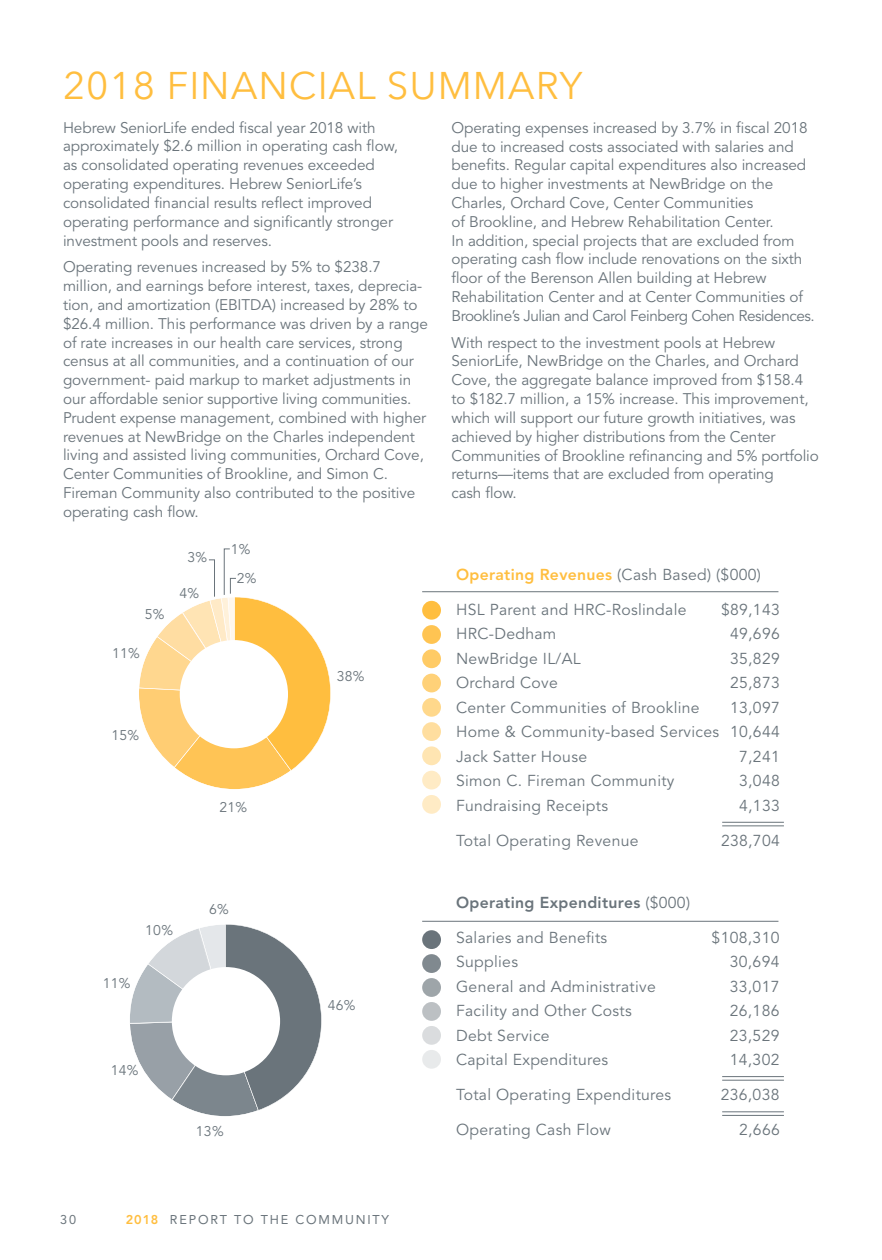
<style>
.page{position:relative;width:882px;height:1260px;background:#fff}
.page>*{position:absolute;margin:0;border:0;box-sizing:border-box;transform-origin:0 0}
.t1{font:38.5px "Avenir Next";letter-spacing:.025em;color:#ffbe3f}
.Sidebar_w__Picture{font:15.75px "Avenir";letter-spacing:.02em;color:#6a747b}
.Sidebar_w__Picture-2{font:800 15.75px "Avenir";letter-spacing:.02em;color:#ffbe3f}
.Sidebar_w__Picture-3{font:800 15.75px "Avenir";letter-spacing:.02em;color:#6a747b}
.t2{font:15.4px/18.9px "Avenir";letter-spacing:-.005em;color:#6a747b}
.Sidebar_w__Picture-4{font:14px "Avenir";letter-spacing:.02em;color:#6a747b}
.t3{font:12.6px "Avenir";letter-spacing:.14em;color:#6a747b}
.s1{font-weight:400;color:#6a747b}
.s2{font-weight:400}
.s3{font-weight:800;color:#ffbe3f}
</style>
<div class="page">
<svg style="left:139px;top:548px;width:192px;height:242px"></svg>
<div style="left:180px;top:640px;width:108px;height:108px;background:#fff;border-radius:50%"></div>
<div style="left:422px;top:601px;width:19px;height:19px;background:#ffbe3f;border-radius:50%"></div>
<svg style="left:422px;top:698px;width:19px;height:19px"></svg>
<div style="left:422px;top:771px;width:19px;height:19px;background:#ffebc5;border-radius:50%"></div>
<div style="left:422px;top:795px;width:19px;height:19px;background:#ffebc5;border-radius:50%"></div>
<svg style="left:422px;top:649px;width:19px;height:19px"></svg>
<svg style="left:422px;top:625px;width:19px;height:19px"></svg>
<svg style="left:422px;top:722px;width:19px;height:19px"></svg>
<div style="left:422px;top:674px;width:19px;height:18px;background:#ffd178;border-radius:50%"></div>
<svg style="left:422px;top:746px;width:19px;height:19px"></svg>
<hr style="left:722px;top:822px;width:62px;height:1px;background:#6a747b">
<hr style="left:722px;top:826px;width:62px;height:1px;background:#6a747b">
<hr style="left:422px;top:591px;width:356px;height:1px;background:#6a747b">
<svg style="left:130px;top:924px;width:192px;height:193px"></svg>
<div style="left:422px;top:930px;width:19px;height:19px;background:#6a747b;border-radius:50%"></div>
<div style="left:422px;top:1026px;width:19px;height:19px;background:#dadcde;border-radius:50%"></div>
<svg style="left:422px;top:978px;width:19px;height:19px"></svg>
<svg style="left:422px;top:954px;width:19px;height:19px"></svg>
<div style="left:422px;top:1050px;width:19px;height:19px;background:#e8eaeb;border-radius:50%"></div>
<svg style="left:422px;top:1002px;width:19px;height:19px"></svg>
<hr style="left:722px;top:1076px;width:62px;height:1px;background:#6a747b">
<hr style="left:722px;top:1112px;width:62px;height:1px;background:#6a747b">
<hr style="left:722px;top:1080px;width:62px;height:1px;background:#6a747b">
<hr style="left:722px;top:1115px;width:62px;height:1px;background:#6a747b">
<hr style="left:422px;top:921px;width:356px;height:1px;background:#6a747b">
<div style="left:172px;top:967px;width:108px;height:108px;background:#fff;border-radius:50%"></div>
<p class="t1" style="left:63px;top:53px;width:521px">2018 FINANCIAL SUMMARY</p>
<p class="t2" style="left:63px;top:118px;width:337px">Hebrew SeniorLife ended fiscal year 2018 with approximately $2.6 million in operating cash flow, as consolidated operating revenues exceeded operating expenditures. Hebrew SeniorLife’s consolidated financial results reflect improved operating performance and significantly stronger investment pools and reserves.</p>
<p class="t2" style="left:63px;top:258px;width:366px">Operating revenues increased by 5% to $238.7 million, and earnings before interest, taxes, deprecia&shy;tion, and amortization (EBITDA) increased by 28% to $26.4 million. This performance was driven by a range of rate increases in our health care services, strong census at all communities, and a continuation of our government- paid markup to market adjustments in our affordable senior supportive living communities.<br>Prudent expense management, combined with higher revenues at NewBridge on the Charles independent living and assisted living communities, Orchard Cove, Center Communities of Brookline, and Simon C.<br>Fireman Community also contributed to the positive operating cash flow.</p>
<p class="Sidebar_w__Picture-4" style="left:145px;top:606px;width:21px">5%</p>
<p class="Sidebar_w__Picture-4" style="left:112px;top:645px;width:29px">11%</p>
<p class="Sidebar_w__Picture-4" style="left:187px;top:549px;width:21px">3%</p>
<p class="Sidebar_w__Picture-4" style="left:179px;top:585px;width:21px">4%</p>
<p class="Sidebar_w__Picture-4" style="left:231px;top:541px;width:21px">1%</p>
<p class="Sidebar_w__Picture-4" style="left:237px;top:570px;width:21px">2%</p>
<p class="Sidebar_w__Picture-4" style="left:111px;top:727px;width:29px">15%</p>
<p class="Sidebar_w__Picture-4" style="left:219px;top:799px;width:29px">21%</p>
<p class="Sidebar_w__Picture-4" style="left:337px;top:668px;width:29px">38%</p>
<p class="t2" style="left:451px;top:118px;width:365px">Operating expenses increased by 3.7% in fiscal 2018 due to increased costs associated with salaries and benefits. Regular capital expenditures also increased due to higher investments at NewBridge on the Charles, Orchard Cove, Center Communities<br>of Brookline, and Hebrew Rehabilitation Center.<br>In addition, special projects that are excluded from operating cash flow include renovations on the sixth floor of the Berenson Allen building at Hebrew Rehabilitation Center and at Center Communities of Brookline’s Julian and Carol Feinberg Cohen Residences.</p>
<p class="t2" style="left:451px;top:333px;width:369px">With respect to the investment pools at Hebrew SeniorLife, NewBridge on the Charles, and Orchard Cove, the aggregate balance improved from $158.4 to $182.7 million, a 15% increase. This improvement, which will support our future growth initiatives, was achieved by higher distributions from the Center Communities of Brookline refinancing and 5% portfolio returns—items that are excluded from operating<br>cash flow.</p>
<p class="Sidebar_w__Picture-2" style="left:456px;top:565px;width:306px">Operating Revenues <span class="s1">(Cash Based) ($000)</span></p>
<p class="Sidebar_w__Picture" style="left:456px;top:600px;width:232px">HSL Parent and HRC-Roslindale</p>
<p class="Sidebar_w__Picture" style="left:721px;top:600px;width:60px">$89,143</p>
<p class="Sidebar_w__Picture" style="left:456px;top:625px;width:102px">HRC-Dedham</p>
<p class="Sidebar_w__Picture" style="left:730px;top:625px;width:51px">49,696</p>
<p class="Sidebar_w__Picture" style="left:456px;top:649px;width:126px">NewBridge IL/AL</p>
<p class="Sidebar_w__Picture" style="left:730px;top:649px;width:51px">35,829</p>
<p class="Sidebar_w__Picture" style="left:456px;top:674px;width:103px">Orchard Cove</p>
<p class="Sidebar_w__Picture" style="left:730px;top:674px;width:51px">25,873</p>
<p class="Sidebar_w__Picture" style="left:456px;top:698px;width:245px">Center Communities of Brookline</p>
<p class="Sidebar_w__Picture" style="left:730px;top:698px;width:51px">13,097</p>
<p class="Sidebar_w__Picture" style="left:456px;top:723px;width:325px">Home &amp; Community-based Services 10,644</p>
<p class="Sidebar_w__Picture" style="left:456px;top:747px;width:133px">Jack Satter House</p>
<p class="Sidebar_w__Picture" style="left:739px;top:747px;width:42px">7,241</p>
<p class="Sidebar_w__Picture" style="left:456px;top:772px;width:220px">Simon C. Fireman Community</p>
<p class="Sidebar_w__Picture" style="left:739px;top:772px;width:42px">3,048</p>
<p class="Sidebar_w__Picture" style="left:456px;top:796px;width:154px">Fundraising Receipts</p>
<p class="Sidebar_w__Picture" style="left:739px;top:796px;width:42px">4,133</p>
<p class="Sidebar_w__Picture" style="left:456px;top:831px;width:184px">Total Operating Revenue</p>
<p class="Sidebar_w__Picture" style="left:721px;top:831px;width:60px">238,704</p>
<p class="Sidebar_w__Picture-4" style="left:145px;top:922px;width:29px">10%</p>
<p class="Sidebar_w__Picture-4" style="left:103px;top:975px;width:29px">11%</p>
<p class="Sidebar_w__Picture-4" style="left:111px;top:1062px;width:29px">14%</p>
<p class="Sidebar_w__Picture-4" style="left:209px;top:901px;width:21px">6%</p>
<p class="Sidebar_w__Picture-3" style="left:456px;top:893px;width:236px">Operating Expenditures <span class="s2">($000)</span></p>
<p class="Sidebar_w__Picture" style="left:456px;top:928px;width:153px">Salaries and Benefits</p>
<p class="Sidebar_w__Picture" style="left:712px;top:928px;width:69px">$108,310</p>
<p class="Sidebar_w__Picture" style="left:456px;top:953px;width:63px">Supplies</p>
<p class="Sidebar_w__Picture" style="left:730px;top:953px;width:51px">30,694</p>
<p class="Sidebar_w__Picture" style="left:456px;top:977px;width:201px">General and Administrative</p>
<p class="Sidebar_w__Picture" style="left:730px;top:977px;width:51px">33,017</p>
<p class="Sidebar_w__Picture" style="left:456px;top:1002px;width:177px">Facility and Other Costs</p>
<p class="Sidebar_w__Picture" style="left:730px;top:1002px;width:51px">26,186</p>
<p class="Sidebar_w__Picture" style="left:456px;top:1026px;width:95px">Debt Service</p>
<p class="Sidebar_w__Picture" style="left:730px;top:1026px;width:51px">23,529</p>
<p class="Sidebar_w__Picture" style="left:456px;top:1051px;width:154px">Capital Expenditures</p>
<p class="Sidebar_w__Picture" style="left:730px;top:1051px;width:51px">14,302</p>
<p class="Sidebar_w__Picture" style="left:456px;top:1086px;width:217px">Total Operating Expenditures</p>
<p class="Sidebar_w__Picture" style="left:721px;top:1086px;width:60px">236,038</p>
<p class="Sidebar_w__Picture" style="left:456px;top:1121px;width:156px">Operating Cash Flow</p>
<p class="Sidebar_w__Picture" style="left:739px;top:1121px;width:42px">2,666</p>
<p class="Sidebar_w__Picture-4" style="left:328px;top:997px;width:29px">46%</p>
<p class="Sidebar_w__Picture-4" style="left:196px;top:1123px;width:29px">13%</p>
<p class="t3" style="left:60px;top:1213px;width:17px">30</p>
<p class="t3" style="left:126px;top:1213px;width:265px"><span class="s3">2018</span> REPORT TO THE COMMUNITY</p>
</div>
